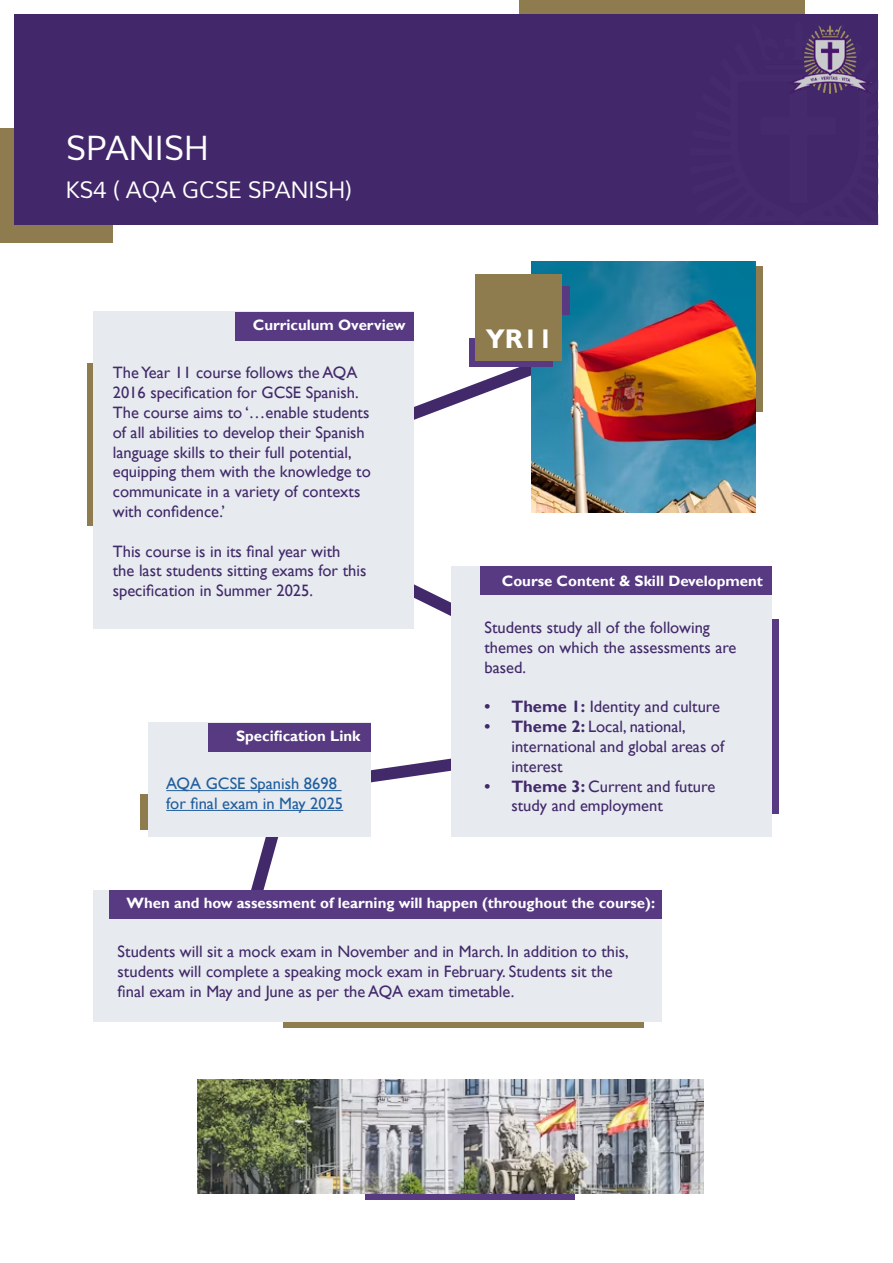
<style>
.page{position:relative;width:893px;height:1263px;background:#fff}
.page>*{position:absolute;margin:0;border:0;box-sizing:border-box;transform-origin:0 0}
.t1{font:33px "Mooli";color:#fff}
.t2{font:700 27px "Gill Sans";color:#fff}
.t3{font:22.5px "Mooli";color:#fff}
.t4{font:16.5px/19.8px "Gill Sans";color:#42296a}
.t5{font:16.5px/19.8px "Gill Sans";color:#215e9e}
.t6{font:700 15px "Gill Sans";color:#fff}
.s1{font-weight:700}
</style>
<div class="page">
<svg style="left:251px;top:737px;width:200px;height:153px"></svg>
<div style="left:731px;top:266px;width:32px;height:146px;background:#8e7c4e"></div>
<div style="left:87px;top:364px;width:32px;height:162px;background:#8e7c4e"></div>
<svg style="left:414px;top:584px;width:37px;height:32px"></svg>
<svg style="left:414px;top:367px;width:117px;height:53px"></svg>
<div style="left:0;top:128px;width:113px;height:114px;background:#8e7c4e"></div>
<div style="left:519px;top:0;width:286px;height:48px;background:#8e7c4e"></div>
<div style="left:14px;top:14px;width:864px;height:211px;background:#42286a"></div>
<div style="left:93px;top:312px;width:321px;height:317px;background:#e7ebef"></div>
<img style="left:788px;top:26px;width:84px;height:68px">
<svg style="left:771px;top:618px;width:7px;height:195px"></svg>
<img style="left:531px;top:261px;width:225px;height:251px">
<div style="left:486px;top:286px;width:83px;height:29px;background:#573a82"></div>
<div style="left:469px;top:338px;width:83px;height:29px;background:#573a82"></div>
<div style="left:475px;top:274px;width:87px;height:87px;background:#8e7c4e"></div>
<div style="left:236px;top:312px;width:178px;height:28px;background:#573a82"></div>
<div style="left:451px;top:566px;width:320px;height:271px;background:#e7ebef"></div>
<div style="left:480px;top:566px;width:291px;height:29px;background:#573a82"></div>
<div style="left:140px;top:794px;width:197px;height:35px;background:#8e7c4e"></div>
<div style="left:148px;top:723px;width:222px;height:114px;background:#e7ebef"></div>
<hr style="left:166px;top:790px;width:176px;height:1px;background:#215e9e">
<hr style="left:166px;top:810px;width:177px;height:1px;background:#215e9e">
<div style="left:208px;top:723px;width:162px;height:28px;background:#573a82"></div>
<svg style="left:283px;top:1021px;width:360px;height:7px;background:#9a8b65"></svg>
<div style="left:94px;top:890px;width:568px;height:131px;background:#e7ebef"></div>
<div style="left:109px;top:890px;width:553px;height:29px;background:#573a82"></div>
<div style="left:365px;top:1171px;width:209px;height:29px;background:#573a82"></div>
<img style="left:198px;top:1080px;width:506px;height:114px">
<h1 class="t1" style="left:66px;top:128px;width:144px">SPANISH</h1>
<h3 class="t3" style="left:66px;top:176px;width:288px">KS4 ( AQA GCSE SPANISH)</h3>
<p class="t6" style="left:253px;top:316px;width:154px">Curriculum Overview</p>
<p class="t4" style="left:113px;top:363px;width:260px">The Year 11 course follows the AQA 2016 specification for GCSE Spanish.<br>The course aims to ‘…enable students of all abilities to develop their Spanish language skills to their full potential, equipping them with the knowledge to communicate in a variety of contexts with confidence.’</p>
<p class="t4" style="left:113px;top:541px;width:255px">This course is in its final year with<br>the last students sitting exams for this specification in Summer 2025.</p>
<p class="t6" style="left:236px;top:727px;width:126px">Specification Link</p>
<p class="t5" style="left:166px;top:774px;width:178px">AQA GCSE Spanish 8698 for final exam in May 2025</p>
<h2 class="t2" style="left:486px;top:322px;width:69px">YR11</h2>
<p class="t6" style="left:502px;top:571px;width:263px">Course Content &amp; Skill Development</p>
<p class="t4" style="left:484px;top:618px;width:253px">Students study all of the following themes on which the assessments are based.</p>
<p class="t4" style="left:484px;top:697px;width:237px"><span class="s1">• Theme 1:</span> Identity and culture</p>
<p class="t4" style="left:511px;top:717px;width:214px;text-indent:-27px"><span class="s1">• Theme 2:</span> Local, national, international and global areas of interest</p>
<p class="t4" style="left:511px;top:776px;width:205px;text-indent:-27px"><span class="s1">• Theme 3:</span> Current and future study and employment</p>
<p class="t6" style="left:127px;top:894px;width:530px">When and how assessment of learning will happen (throughout the course):</p>
<p class="t4" style="left:118px;top:942px;width:513px">Students will sit a mock exam in November and in March. In addition to this, students will complete a speaking mock exam in February. Students sit the final exam in May and June as per the AQA exam timetable.</p>
</div>
